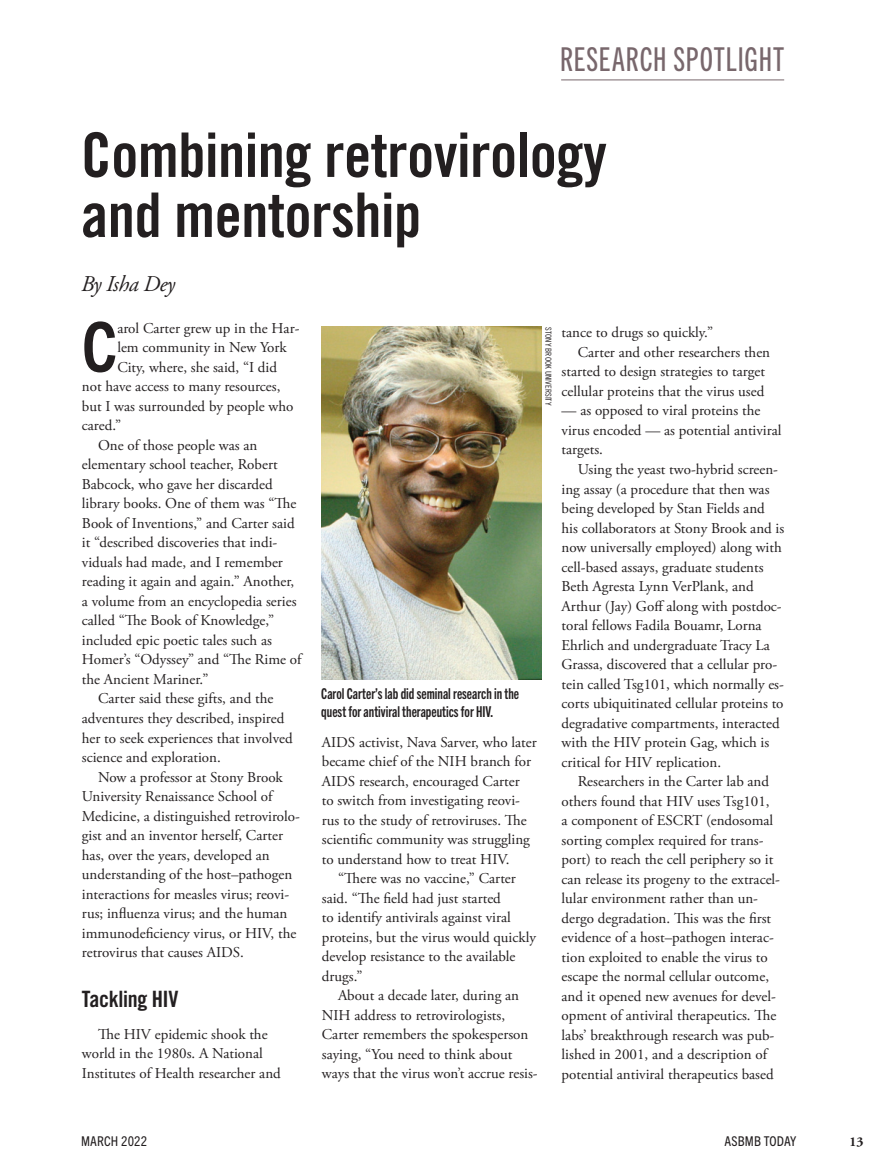
<style>
.page{position:relative;width:891px;height:1175px;background:#fff}
.page>*{position:absolute;margin:0;border:0;box-sizing:border-box;transform-origin:0 0}
.Drop_cap_text{font:700 condensed 69.3px "Trade Gothic Next LT Pro";color:#231f20}
.Header_largest{font:61.5px/60px "Trade Gothic Bold Cond Twenty";letter-spacing:-.01em;color:#231f20}
.A_NEW_kicker_style_n{font:33px "Trade Gothic Next LT Pro Cm";letter-spacing:.025em;color:#78676c}
.Member_subhead{font:22.5px "Trade Gothic Bold Cond Twenty";letter-spacing:-.015em;color:#231f20}
.Byline_large{font:italic 22.5px "Adobe Garamond Pro";letter-spacing:-.025em;color:#231f20}
.Award_text{font:15px/19.5px "Adobe Garamond Pro";color:#231f20}
.Drop_cap_text-2{font:15px "Adobe Garamond Pro";color:#231f20}
.captions{font:15px/18px "Trade Gothic Next LT Pro Bd Cm";color:#231f20}
.t1{font:condensed 13.5px "Trade Gothic Next LT Pro";letter-spacing:.01em;color:#231f20}
.t2{font:700 13.5px "Adobe Garamond Pro";color:#231f20}
.Questions_subhead{font:8.25px "Trade Gothic LT Pro Cn 18";letter-spacing:.01em;color:#231f20}
</style>
<div class="page">
<hr style="left:561px;top:80px;width:223px;height:1px;background:#78676c">
<img style="left:321px;top:326px;width:221px;height:354px">
<p class="A_NEW_kicker_style_n" style="left:560px;top:36px;width:226px">RESEARCH SPOTLIGHT</p>
<p class="Header_largest" style="left:81px;top:124px;width:527px">Combining retrovirology and mentorship</p>
<p class="Byline_large" style="left:81px;top:270px;width:96px">By Isha Dey</p>
<p class="Drop_cap_text" style="left:82px;top:299px;width:37px">C</p>
<p class="Drop_cap_text-2" style="left:117px;top:319px;width:184px">arol Carter grew up in the Har-</p>
<p class="Drop_cap_text-2" style="left:117px;top:338px;width:171px">lem community in New York</p>
<p class="Drop_cap_text-2" style="left:117px;top:358px;width:161px">City, where, she said, “I did</p>
<p class="Drop_cap_text-2" style="left:82px;top:377px;width:200px">not have access to many resources,</p>
<p class="Drop_cap_text-2" style="left:82px;top:397px;width:213px">but I was surrounded by people who</p>
<p class="Drop_cap_text-2" style="left:82px;top:416px;width:41px">cared.”</p>
<p class="Award_text" style="left:82px;top:436px;width:221px;text-indent:16px">One of those people was an elementary school teacher, Robert Babcock, who gave her discarded library books. One of them was “The Book of Inventions,” and Carter said it “described discoveries that indi&shy;viduals had made, and I remember reading it again and again.” Another, a volume from an encyclopedia series called “The Book of Knowledge,” included epic poetic tales such as Homer’s “Odyssey” and “The Rime of the Ancient Mariner.”</p>
<p class="Award_text" style="left:82px;top:689px;width:212px;text-indent:16px">Carter said these gifts, and the adventures they described, inspired her to seek experiences that involved science and exploration.</p>
<p class="Award_text" style="left:82px;top:767px;width:220px;text-indent:16px">Now a professor at Stony Brook University Renaissance School of Medicine, a distinguished retrovirolo&shy;gist and an inventor herself, Carter has, over the years, developed an understanding of the host–pathogen interactions for measles virus; reovi&shy;rus; influenza virus; and the human immunodeficiency virus, or HIV, the retrovirus that causes AIDS.</p>
<p class="Member_subhead" style="left:82px;top:985px;width:98px">Tackling HIV</p>
<p class="Award_text" style="left:82px;top:1025px;width:200px;text-indent:16px">The HIV epidemic shook the world in the 1980s. A National<br>Institutes of Health researcher and</p>
<p class="Questions_subhead" style="left:553px;top:327px;width:80px;rotate:90deg">STONY BROOK UNIVERSITY</p>
<p class="captions" style="left:321px;top:683px;width:199px">Carol Carter’s lab did seminal research in the quest for antiviral therapeutics for HIV.</p>
<p class="Award_text" style="left:322px;top:732px;width:216px">AIDS activist, Nava Sarver, who later became chief of the NIH branch for AIDS research, encouraged Carter<br>to switch from investigating reovi&shy;rus to the study of retroviruses. The scientific community was struggling to understand how to treat HIV.</p>
<p class="Award_text" style="left:322px;top:869px;width:216px;text-indent:16px">“There was no vaccine,” Carter said. “The field had just started<br>to identify antivirals against viral proteins, but the virus would quickly develop resistance to the available drugs.”</p>
<p class="Award_text" style="left:322px;top:986px;width:217px;text-indent:16px">About a decade later, during an NIH address to retrovirologists, Carter remembers the spokesperson saying, “You need to think about ways that the virus won’t accrue resis-</p>
<p class="Award_text" style="left:562px;top:323px;width:153px">tance to drugs so quickly.”</p>
<p class="Award_text" style="left:562px;top:343px;width:210px;text-indent:16px">Carter and other researchers then started to design strategies to target cellular proteins that the virus used</p>
<p class="Award_text" style="left:562px;top:401px;width:221px">— as opposed to viral proteins the virus encoded — as potential antiviral targets.</p>
<p class="Award_text" style="left:562px;top:460px;width:224px;text-indent:16px">Using the yeast two-hybrid screen&shy;ing assay (a procedure that then was being developed by Stan Fields and his collaborators at Stony Brook and is now universally employed) along with cell-based assays, graduate students Beth Agresta Lynn VerPlank, and Arthur (Jay) Goff along with postdoc&shy;toral fellows Fadila Bouamr, Lorna Ehrlich and undergraduate Tracy La Grassa, discovered that a cellular pro&shy;tein called Tsg101, which normally es&shy;corts ubiquitinated cellular proteins to degradative compartments, interacted with the HIV protein Gag, which is critical for HIV replication.</p>
<p class="Award_text" style="left:562px;top:772px;width:220px;text-indent:16px">Researchers in the Carter lab and others found that HIV uses Tsg101,<br>a component of ESCRT (endosomal sorting complex required for trans&shy;port) to reach the cell periphery so it can release its progeny to the extracel&shy;lular environment rather than un&shy;dergo degradation. This was the first evidence of a host–pathogen interac&shy;tion exploited to enable the virus to escape the normal cellular outcome, and it opened new avenues for devel&shy;opment of antiviral therapeutics. The labs’ breakthrough research was pub&shy;lished in 2001, and a description of potential antiviral therapeutics based</p>
<p class="t1" style="left:81px;top:1131px;width:68px">MARCH 2022</p>
<p class="t1" style="left:725px;top:1131px;width:73px">ASBMB TODAY</p>
<p class="t2" style="left:849px;top:1133px;width:16px">13</p>
</div>
